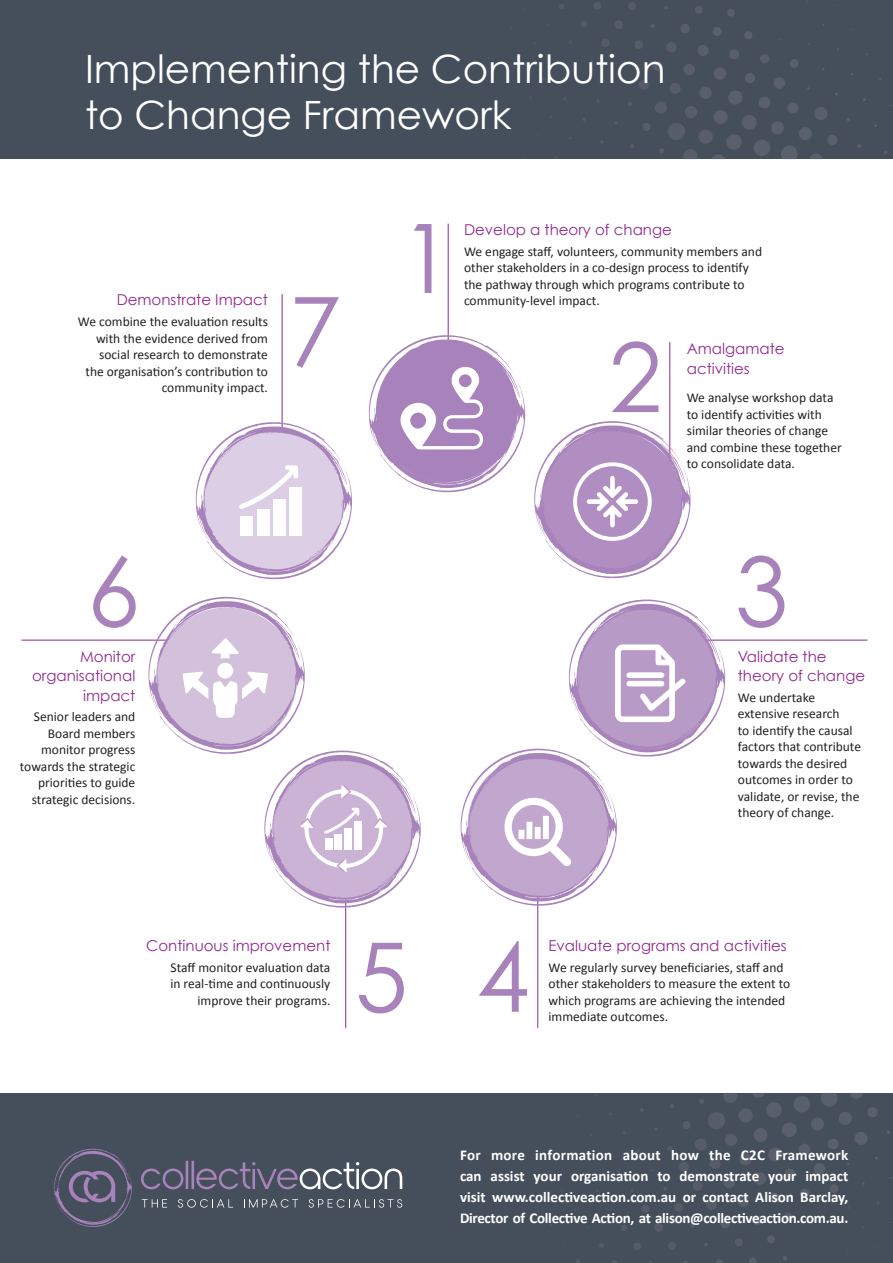
<style>
.page{position:relative;width:893px;height:1263px;background:#fff}
.page>*{position:absolute;margin:0;border:0;box-sizing:border-box;transform-origin:0 0}
.t1{font:96px "Century Gothic";color:#a882ba}
.t2{font:39px/46.8px "Century Gothic";color:#fff}
.t3{font:700 15px/21px "Calibri";letter-spacing:-.02em;color:#fff;text-align:justify}
.t4{font:15px/19.5px "Century Gothic";color:#90298f}
.t5{font:13.5px/16.5px "Calibri";color:#231f20}
</style>
<div class="page">
<hr style="left:448px;top:224px;width:1px;height:141px;background:#90298f">
<hr style="left:282px;top:294px;width:1px;height:141px;background:#90298f">
<hr style="left:669px;top:342px;width:1px;height:141px;background:#90298f">
<hr style="left:686px;top:640px;width:181px;height:1px;background:#90298f">
<hr style="left:21px;top:640px;width:202px;height:1px;background:#90298f">
<hr style="left:537px;top:887px;width:1px;height:141px;background:#90298f">
<hr style="left:345px;top:887px;width:1px;height:141px;background:#90298f">
<div style="left:0;top:1093px;width:893px;height:170px;background:#454f5b"></div>
<div style="left:0;top:0;width:893px;height:159px;background:#454f5b"></div>
<svg style="left:857px;top:144px;width:4px;height:4px"></svg>
<svg style="left:486px;top:1px;width:353px;height:159px"></svg>
<svg style="left:670px;top:1104px;width:4px;height:4px"></svg>
<svg style="left:699px;top:1099px;width:5px;height:5px"></svg>
<svg style="left:683px;top:1121px;width:8px;height:8px"></svg>
<svg style="left:668px;top:1146px;width:4px;height:4px"></svg>
<svg style="left:723px;top:1093px;width:14px;height:10px"></svg>
<div style="left:708px;top:1112px;width:17px;height:17px;background:#565d69;border-radius:9px"></div>
<svg style="left:695px;top:1139px;width:12px;height:11px"></svg>
<svg style="left:679px;top:1162px;width:10px;height:10px"></svg>
<svg style="left:641px;top:1205px;width:8px;height:8px"></svg>
<svg style="left:621px;top:1225px;width:6px;height:6px"></svg>
<svg style="left:599px;top:1243px;width:5px;height:5px"></svg>
<svg style="left:576px;top:1259px;width:4px;height:4px"></svg>
<svg style="left:752px;top:1093px;width:13px;height:4px"></svg>
<div style="left:738px;top:1108px;width:15px;height:14px;background:#585e6a;border-radius:7px"></div>
<svg style="left:725px;top:1134px;width:12px;height:12px"></svg>
<svg style="left:710px;top:1158px;width:10px;height:11px"></svg>
<svg style="left:693px;top:1181px;width:9px;height:10px"></svg>
<svg style="left:675px;top:1203px;width:8px;height:8px"></svg>
<svg style="left:655px;top:1223px;width:8px;height:9px"></svg>
<svg style="left:634px;top:1243px;width:7px;height:7px"></svg>
<div style="left:766px;top:1102px;width:16px;height:16px;background:#595f6b;border-radius:8px"></div>
<div style="left:754px;top:1128px;width:13px;height:14px;background:#595f6b;border-radius:7px"></div>
<svg style="left:740px;top:1153px;width:12px;height:12px"></svg>
<svg style="left:723px;top:1177px;width:12px;height:11px"></svg>
<svg style="left:706px;top:1200px;width:11px;height:10px"></svg>
<svg style="left:690px;top:1224px;width:4px;height:4px"></svg>
<svg style="left:668px;top:1242px;width:8px;height:8px"></svg>
<div style="left:794px;top:1096px;width:16px;height:16px;background:#59606b;border-radius:8px"></div>
<div style="left:782px;top:1122px;width:15px;height:15px;background:#595f6b;border-radius:7px"></div>
<div style="left:768px;top:1147px;width:14px;height:14px;background:#595f6b;border-radius:7px"></div>
<svg style="left:754px;top:1172px;width:12px;height:13px"></svg>
<svg style="left:738px;top:1196px;width:11px;height:11px"></svg>
<svg style="left:721px;top:1219px;width:9px;height:9px"></svg>
<svg style="left:821px;top:1093px;width:17px;height:13px"></svg>
<svg style="left:811px;top:1118px;width:13px;height:12px"></svg>
<svg style="left:799px;top:1144px;width:11px;height:11px"></svg>
<svg style="left:785px;top:1169px;width:10px;height:10px"></svg>
<svg style="left:769px;top:1193px;width:10px;height:10px"></svg>
<svg style="left:753px;top:1216px;width:9px;height:9px"></svg>
<svg style="left:735px;top:1238px;width:8px;height:8px"></svg>
<svg style="left:716px;top:1260px;width:7px;height:3px"></svg>
<svg style="left:850px;top:1093px;width:13px;height:6px"></svg>
<svg style="left:839px;top:1112px;width:13px;height:13px"></svg>
<svg style="left:828px;top:1139px;width:10px;height:10px"></svg>
<svg style="left:814px;top:1163px;width:11px;height:12px"></svg>
<svg style="left:800px;top:1189px;width:9px;height:9px"></svg>
<svg style="left:784px;top:1213px;width:8px;height:8px"></svg>
<svg style="left:767px;top:1236px;width:8px;height:7px"></svg>
<svg style="left:749px;top:1257px;width:7px;height:6px"></svg>
<svg style="left:867px;top:1107px;width:11px;height:10px"></svg>
<svg style="left:855px;top:1132px;width:12px;height:13px"></svg>
<svg style="left:830px;top:1184px;width:9px;height:9px"></svg>
<svg style="left:783px;top:1256px;width:4px;height:4px"></svg>
<svg style="left:196px;top:422px;width:156px;height:158px"></svg>
<svg style="left:148px;top:597px;width:273px;height:314px"></svg>
<svg style="left:461px;top:599px;width:264px;height:310px"></svg>
<svg style="left:534px;top:421px;width:157px;height:158px"></svg>
<svg style="left:369px;top:335px;width:156px;height:158px"></svg>
<svg style="left:141px;top:1161px;width:262px;height:29px"></svg>
<svg style="left:142px;top:1199px;width:25px;height:8px"></svg>
<svg style="left:178px;top:1199px;width:55px;height:8px"></svg>
<svg style="left:244px;top:1199px;width:54px;height:8px"></svg>
<svg style="left:309px;top:1199px;width:94px;height:9px"></svg>
<svg style="left:54px;top:1149px;width:78px;height:78px"></svg>
<h2 class="t2" style="left:85px;top:45px;width:582px">Implementing the Contribution to Change Framework</h2>
<p class="t4" style="left:117px;top:290px;width:153px">Demonstrate Impact</p>
<p class="t5" style="left:78px;top:313px;width:192px;text-align:right">We combine the evaluation results with the evidence derived from social research to demonstrate the organisation’s contribution to community impact.</p>
<h1 class="t1" style="left:288px;top:273px;width:55px">7</h1>
<h1 class="t1" style="left:400px;top:200px;width:55px">1</h1>
<p class="t4" style="left:464px;top:219px;width:209px">Develop a theory of change</p>
<p class="t5" style="left:464px;top:242px;width:300px">We engage staff, volunteers, community members and other stakeholders in a co-design process to identify the pathway through which programs contribute to community-level impact.</p>
<p class="t4" style="left:687px;top:339px;width:99px">Amalgamate activities</p>
<p class="t5" style="left:687px;top:389px;width:157px">We analyse workshop data to identify activities with similar theories of change and combine these together to consolidate data.</p>
<h1 class="t1" style="left:609px;top:319px;width:55px">2</h1>
<h1 class="t1" style="left:87px;top:533px;width:55px">6</h1>
<h1 class="t1" style="left:735px;top:533px;width:55px">3</h1>
<p class="t4" style="left:32px;top:646px;width:105px;text-align:right">Monitor organisational impact</p>
<p class="t5" style="left:20px;top:708px;width:117px;text-align:right">Senior leaders and<br>Board members monitor progress towards the strategic priorities to guide strategic decisions.</p>
<p class="t4" style="left:738px;top:646px;width:129px">Validate the theory of change</p>
<p class="t5" style="left:738px;top:688px;width:125px">We undertake extensive research<br>to identify the causal factors that contribute towards the desired outcomes in order to validate, or revise, the theory of change.</p>
<p class="t4" style="left:146px;top:936px;width:186px">Continuous improvement</p>
<p class="t5" style="left:170px;top:958px;width:162px;text-align:right">Staff monitor evaluation data in real-time and continuously improve their programs.</p>
<h1 class="t1" style="left:355px;top:918px;width:176px">5 4</h1>
<p class="t4" style="left:549px;top:936px;width:240px">Evaluate programs and activities</p>
<p class="t5" style="left:549px;top:958px;width:243px">We regularly survey beneficiaries, staff and other stakeholders to measure the extent to which programs are achieving the intended immediate outcomes.</p>
<p class="t3" style="left:460px;top:1143px;width:390px">For more information about how the C2C Framework can assist your organisation to demonstrate your impact visit www.collectiveaction.com.au or contact Alison Barclay, Director of Collective Action, at alison@collectiveaction.com.au.</p>
</div>
